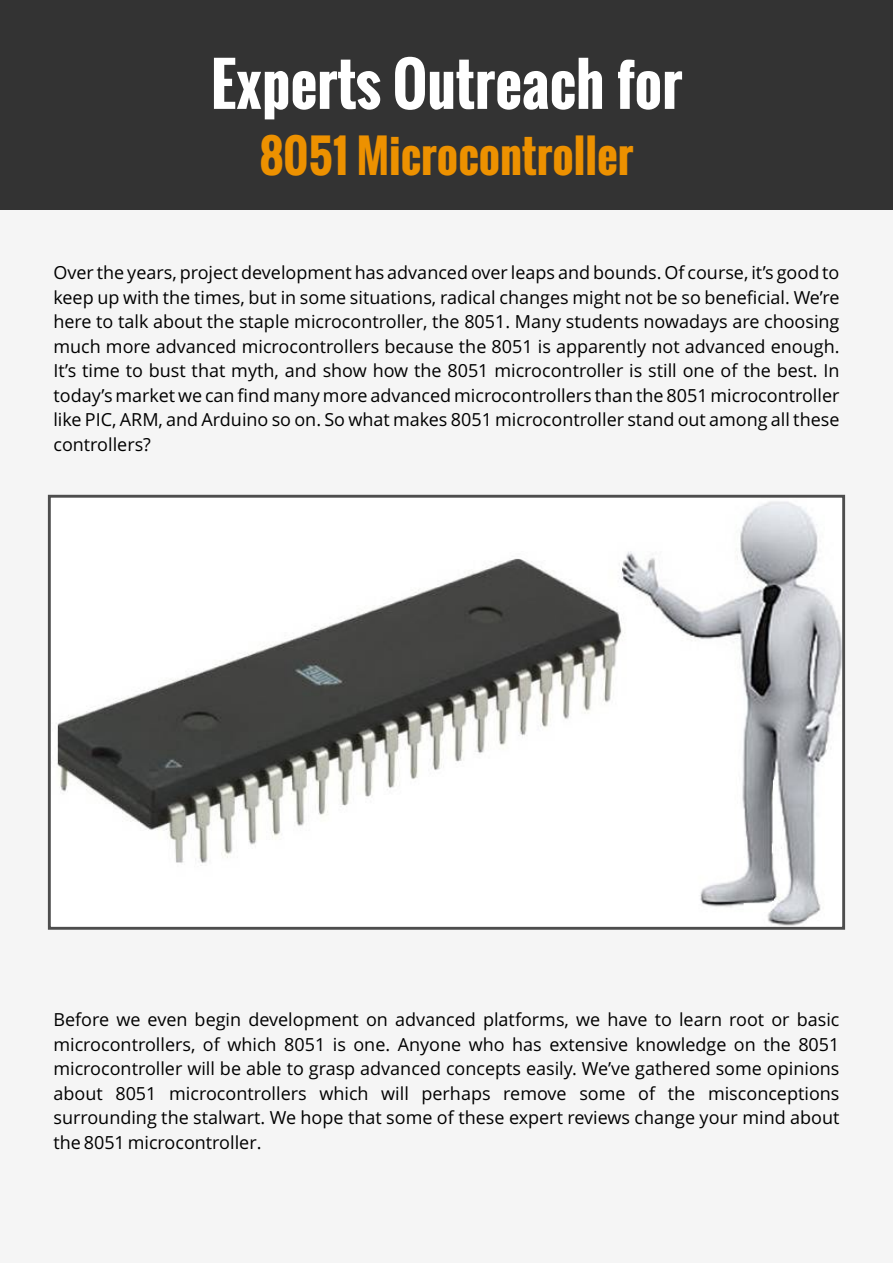
<style>
.page{position:relative;width:893px;height:1263px;background:#f5f5f5}
.page>*{position:absolute;margin:0;border:0;box-sizing:border-box;transform-origin:0 0}
.t1{font:700 58.2px "Oswald";color:#fff}
.t2{font:700 45px "Oswald";color:#ed9100}
.t3{font:18px/24.5px "Open Sans";color:#000;text-align:justify}
</style>
<div class="page">
<div style="left:0;top:0;width:893px;height:210px;background:#333"></div>
<img style="left:57px;top:503px;width:784px;height:423px">
<div style="left:48px;top:495px;width:797px;height:435px;border:3px solid #4d4d4d"></div>
<h1 class="t1" style="left:211px;top:39px;width:473px">Experts Outreach for</h1>
<h2 class="t2" style="left:260px;top:122px;width:375px">8051 Microcontroller</h2>
<p class="t3" style="left:53px;top:262px;width:788px">Over the years, project development has advanced over leaps and bounds. Of course, it’s good to keep up with the times, but in some situations, radical changes might not be so beneficial. We’re here to talk about the staple microcontroller, the 8051. Many students nowadays are choosing much more advanced microcontrollers because the 8051 is apparently not advanced enough.<br>It’s time to bust that myth, and show how the 8051 microcontroller is still one of the best. In today’s market we can find many more advanced microcontrollers than the 8051 microcontroller like PIC, ARM, and Arduino so on. So what makes 8051 microcontroller stand out among all these controllers?</p>
<p class="t3" style="left:53px;top:1009px;width:788px">Before we even begin development on advanced platforms, we have to learn root or basic microcontrollers, of which 8051 is one. Anyone who has extensive knowledge on the 8051 microcontroller will be able to grasp advanced concepts easily. We’ve gathered some opinions about 8051 microcontrollers which will perhaps remove some of the misconceptions surrounding the stalwart. We hope that some of these expert reviews change your mind about the 8051 microcontroller.</p>
</div>
